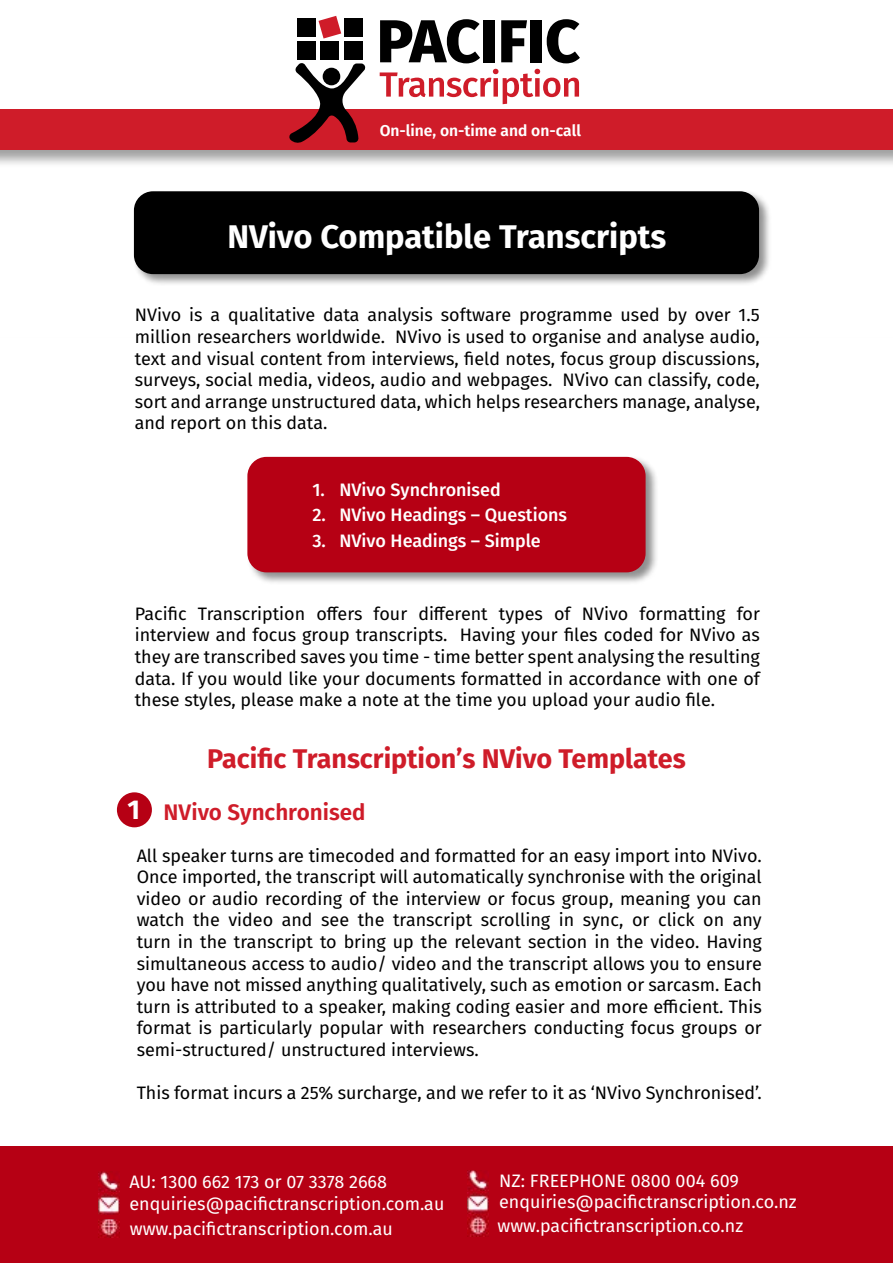
<style>
.page{position:relative;width:893px;height:1263px;background:#fff}
.page>*{position:absolute;margin:0;border:0;box-sizing:border-box;transform-origin:0 0}
.t1{font:700 32.7px "Fira Sans";color:#fff}
.t2{font:700 27.15px "Fira Sans";color:#fff}
.t3{font:700 27px "Fira Sans";color:#cf1c29}
.t4{font:600 22.5px "Fira Sans";color:#cf1c29}
.t5{font:18px/21.6px "Fira Sans";color:#000;text-align:justify}
.t6{font:18px/21.6px "Fira Sans";color:#fff}
.t7{font:500 18px "Fira Sans";color:#fff}
.t8{font:600 15.75px "Fira Sans";color:#fff}
</style>
<div class="page">
<div style="left:0;top:138px;width:893px;height:972px;background:#000;opacity:.37"></div>
<div style="left:0;top:328px;width:893px;height:870px;background:#fff"></div>
<div style="left:0;top:109px;width:893px;height:41px;background:#cf1c29"></div>
<svg style="left:380px;top:69px;width:199px;height:35px"></svg>
<svg style="left:380px;top:19px;width:100px;height:44px"></svg>
<div style="left:483px;top:20px;width:12px;height:42px;background:#000"></div>
<svg style="left:501px;top:20px;width:26px;height:42px"></svg>
<div style="left:531px;top:20px;width:11px;height:42px;background:#000"></div>
<svg style="left:547px;top:19px;width:33px;height:44px"></svg>
<svg style="left:289px;top:63px;width:77px;height:80px"></svg>
<div style="left:323px;top:68px;width:17px;height:17px;background:#000;border-radius:50%"></div>
<div style="left:297px;top:18px;width:18px;height:18px;background:#000"></div>
<svg style="left:318px;top:16px;width:23px;height:23px"></svg>
<div style="left:344px;top:18px;width:19px;height:18px;background:#000"></div>
<div style="left:297px;top:42px;width:18px;height:18px;background:#000"></div>
<div style="left:321px;top:42px;width:18px;height:18px;background:#000"></div>
<div style="left:344px;top:42px;width:19px;height:18px;background:#000"></div>
<div style="left:0;top:1146px;width:893px;height:117px;background:#b60014"></div>
<img style="left:98px;top:1172px;width:21px;height:43px">
<img style="left:98px;top:1220px;width:21px;height:17px">
<img style="left:468px;top:1192px;width:21px;height:44px">
<img style="left:468px;top:1170px;width:21px;height:20px">
<div style="left:133px;top:190px;width:639px;height:96px;background:#000;opacity:.44"></div>
<div style="left:137px;top:194px;width:619px;height:77px;background:#000;border-radius:16px"></div>
<div style="left:134px;top:191px;width:625px;height:83px;border:5px solid #000;border-radius:16px"></div>
<div style="left:151px;top:198px;width:592px;height:69px;border:1px solid #000;border-radius:17px"></div>
<div style="left:152px;top:199px;width:590px;height:67px;border:1px solid #000;border-radius:16px"></div>
<div style="left:246px;top:456px;width:413px;height:129px;background:#000;opacity:.44"></div>
<div style="left:250px;top:460px;width:393px;height:110px;background:#b60014;border-radius:16px"></div>
<div style="left:247px;top:457px;width:399px;height:115px;border:5px solid #b60014;border-radius:16px"></div>
<div style="left:117px;top:792px;width:35px;height:35px;background:#b60014;border-radius:50%"></div>
<p class="t8" style="left:380px;top:117px;width:203px">On-line, on-time and on-call</p>
<h1 class="t1" style="left:227px;top:209px;width:440px">NVivo Compatible Transcripts</h1>
<p class="t5" style="left:135px;top:304px;width:627px">NVivo is a qualitative data analysis software programme used by over 1.5 million researchers worldwide. NVivo is used to organise and analyse audio, text and visual content from interviews, field notes, focus group discussions, surveys, social media, videos, audio and webpages. NVivo can classify, code, sort and arrange unstructured data, which helps researchers manage, analyse, and report on this data.</p>
<p class="t7" style="left:312px;top:475px;width:190px">1. NVivo Synchronised</p>
<p class="t7" style="left:312px;top:500px;width:256px">2. NVivo Headings – Questions</p>
<p class="t7" style="left:312px;top:526px;width:230px">3. NVivo Headings – Simple</p>
<p class="t5" style="left:135px;top:602px;width:627px">Pacific Transcription offers four different types of NVivo formatting for interview and focus group transcripts. Having your files coded for NVivo as they are transcribed saves you time - time better spent analysing the resulting data. If you would like your documents formatted in accordance with one of these styles, please make a note at the time you upload your audio file.</p>
<h2 class="t2" style="left:127px;top:787px;width:14px">1</h2>
<h3 class="t3" style="left:207px;top:736px;width:480px">Pacific Transcription’s NVivo Templates</h3>
<p class="t4" style="left:164px;top:794px;width:203px">NVivo Synchronised</p>
<p class="t5" style="left:137px;top:844px;width:627px">All speaker turns are timecoded and formatted for an easy import into NVivo.<br>Once imported, the transcript will automatically synchronise with the original video or audio recording of the interview or focus group, meaning you can watch the video and see the transcript scrolling in sync, or click on any turn in the transcript to bring up the relevant section in the video. Having simultaneous access to audio/ video and the transcript allows you to ensure you have not missed anything qualitatively, such as emotion or sarcasm. Each turn is attributed to a speaker, making coding easier and more efficient. This format is particularly popular with researchers conducting focus groups or semi-structured/ unstructured interviews.</p>
<p class="t5" style="left:137px;top:1081px;width:627px">This format incurs a 25% surcharge, and we refer to it as ‘NVivo Synchronised’.</p>
<p class="t6" style="left:499px;top:1169px;width:299px">NZ: FREEPHONE 0800 004 609 enquiries@pacifictranscription.co.nz</p>
<p class="t6" style="left:129px;top:1170px;width:316px">AU: 1300 662 173 or 07 3378 2668 enquiries@pacifictranscription.com.au</p>
<p class="t6" style="left:130px;top:1217px;width:264px">www.pacifictranscription.com.au</p>
<p class="t6" style="left:497px;top:1214px;width:247px">www.pacifictranscription.co.nz</p>
<p class="t6" style="left:543px;top:1205px;width:208px">37 Gordon St, Milton 4064</p>
<p class="t6" style="left:114px;top:1227px;width:316px">enquiries@pacifictranscription.com.au</p>
</div>
